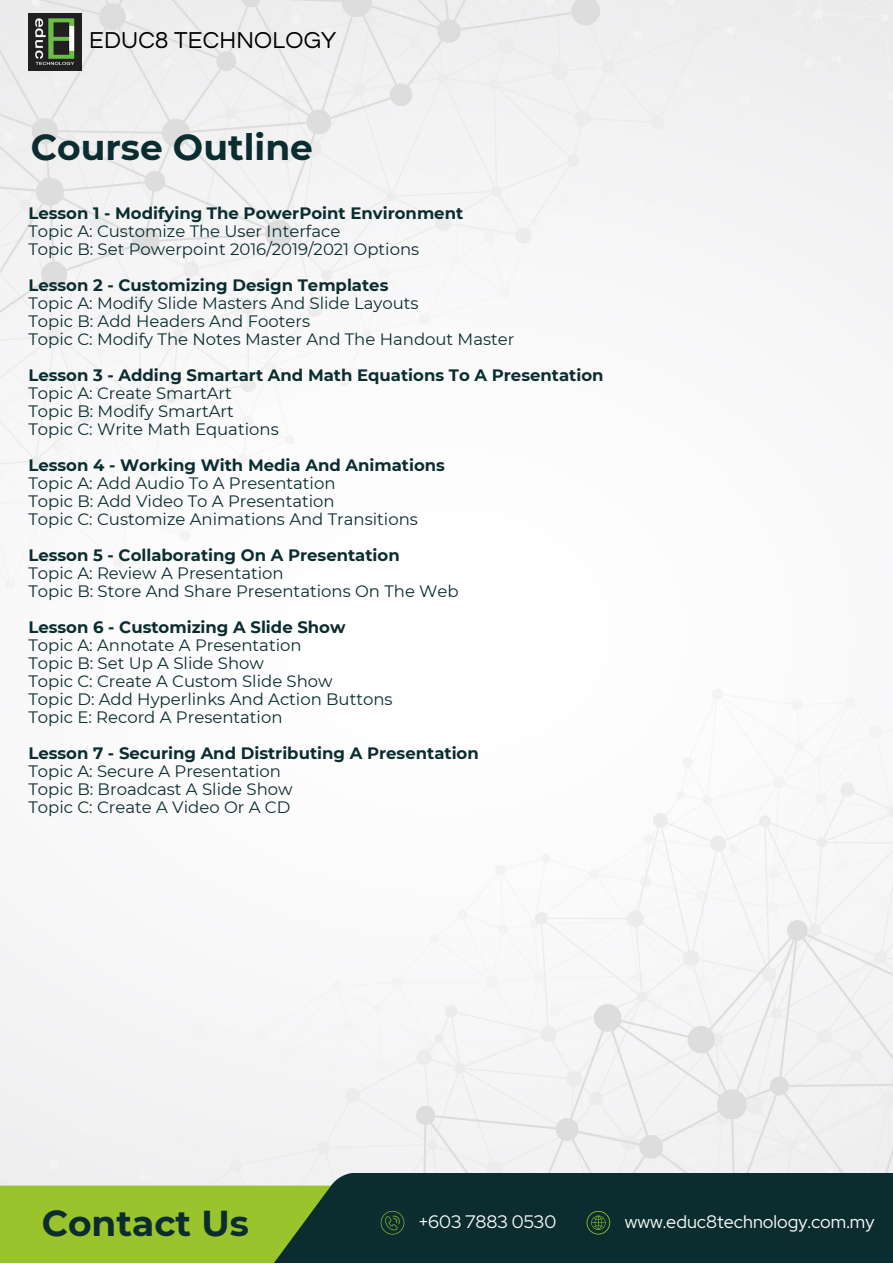
<style>
.page{position:relative;width:893px;height:1264px;background:#fff}
.page>*{position:absolute;margin:0;border:0;box-sizing:border-box;transform-origin:0 0}
.t1{font:700 36px "Montserrat";color:#0b2d30}
.t2{font:24px "Questrial";letter-spacing:.01em;color:#000}
.t3{font:18px "Red Hat Display";color:#fafafa}
.t4{font:16.5px "Montserrat";color:#0b2d30}
.t5{font:700 16.5px "Montserrat";color:#0b2d30}
</style>
<div class="page">
<img style="left:0;top:0;width:892px;height:1185px">
<div style="left:0;top:1185px;width:409px;height:77px;background:#9ac42c"></div>
<div style="left:229px;top:1172px;width:663px;height:90px;background:#0b2d30"></div>
<svg style="left:586px;top:1211px;width:24px;height:23px"></svg>
<svg style="left:380px;top:1211px;width:24px;height:23px"></svg>
<img style="left:28px;top:14px;width:53px;height:56px">
<p class="t2" style="left:89px;top:28px;width:248px">EDUC8 TECHNOLOGY</p>
<p class="t1" style="left:31px;top:125px;width:284px">Course Outline</p>
<p class="t5" style="left:28px;top:203px;width:436px">Lesson 1 - Modifying The PowerPoint Environment</p>
<p class="t4" style="left:28px;top:221px;width:313px">Topic A: Customize The User Interface</p>
<p class="t4" style="left:28px;top:239px;width:392px">Topic B: Set Powerpoint 2016/2019/2021 Options</p>
<p class="t5" style="left:28px;top:275px;width:361px">Lesson 2 - Customizing Design Templates</p>
<p class="t4" style="left:28px;top:293px;width:392px">Topic A: Modify Slide Masters And Slide Layouts</p>
<p class="t4" style="left:28px;top:311px;width:283px">Topic B: Add Headers And Footers</p>
<p class="t4" style="left:28px;top:329px;width:487px">Topic C: Modify The Notes Master And The Handout Master</p>
<p class="t5" style="left:28px;top:365px;width:576px">Lesson 3 - Adding Smartart And Math Equations To A Presentation</p>
<p class="t4" style="left:28px;top:383px;width:205px">Topic A: Create SmartArt</p>
<p class="t4" style="left:28px;top:401px;width:207px">Topic B: Modify SmartArt</p>
<p class="t4" style="left:28px;top:419px;width:252px">Topic C: Write Math Equations</p>
<p class="t5" style="left:28px;top:455px;width:418px">Lesson 4 - Working With Media And Animations</p>
<p class="t4" style="left:28px;top:473px;width:309px">Topic A: Add Audio To A Presentation</p>
<p class="t4" style="left:28px;top:491px;width:308px">Topic B: Add Video To A Presentation</p>
<p class="t4" style="left:28px;top:509px;width:391px">Topic C: Customize Animations And Transitions</p>
<p class="t5" style="left:28px;top:545px;width:373px">Lesson 5 - Collaborating On A Presentation</p>
<p class="t4" style="left:28px;top:563px;width:257px">Topic A: Review A Presentation</p>
<p class="t4" style="left:28px;top:581px;width:432px">Topic B: Store And Share Presentations On The Web</p>
<p class="t5" style="left:28px;top:617px;width:318px">Lesson 6 - Customizing A Slide Show</p>
<p class="t4" style="left:28px;top:635px;width:275px">Topic A: Annotate A Presentation</p>
<p class="t4" style="left:28px;top:653px;width:237px">Topic B: Set Up A Slide Show</p>
<p class="t4" style="left:28px;top:671px;width:306px">Topic C: Create A Custom Slide Show</p>
<p class="t4" style="left:28px;top:689px;width:366px">Topic D: Add Hyperlinks And Action Buttons</p>
<p class="t4" style="left:28px;top:707px;width:256px">Topic E: Record A Presentation</p>
<p class="t5" style="left:28px;top:743px;width:452px">Lesson 7 - Securing And Distributing A Presentation</p>
<p class="t4" style="left:28px;top:761px;width:254px">Topic A: Secure A Presentation</p>
<p class="t4" style="left:28px;top:779px;width:266px">Topic B: Broadcast A Slide Show</p>
<p class="t4" style="left:28px;top:797px;width:263px">Topic C: Create A Video Or A CD</p>
<p class="t1" style="left:42px;top:1201px;width:209px">Contact Us</p>
<p class="t3" style="left:418px;top:1209px;width:139px">+603 7883 0530</p>
<p class="t3" style="left:624px;top:1209px;width:251px">www.educ8technology.com.my</p>
</div>
